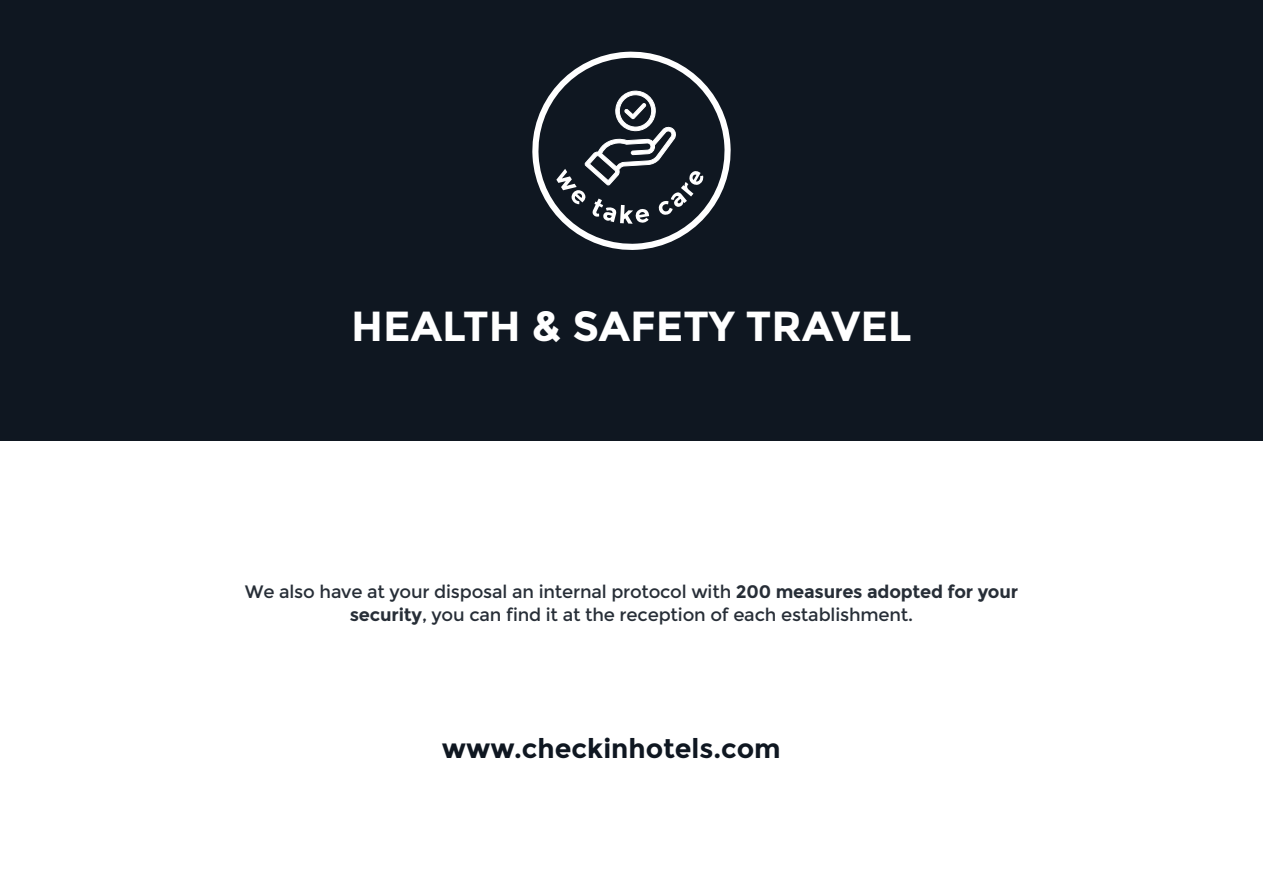
<style>
.page{position:relative;width:1263px;height:893px;background:#fff}
.page>*{position:absolute;margin:0;border:0;box-sizing:border-box;transform-origin:0 0}
.t1{font:700 42px "Montserrat";color:#fff}
.t2{font:700 27px "Montserrat";color:#0f1721}
.t3{font:18px "Montserrat";letter-spacing:-.01em;color:#272e37}
.s1{font-weight:700}
</style>
<div class="page">
<div style="left:0;top:1px;width:1263px;height:440px;background:#0f1721"></div>
<svg style="left:532px;top:51px;width:199px;height:199px"></svg>
<p class="t1" style="left:351px;top:301px;width:562px">HEALTH &amp; SAFETY TRAVEL</p>
<p class="t3" style="left:245px;top:581px;width:775px">We also have at your disposal an internal protocol with <span class="s1">200 measures adopted for your</span></p>
<p class="t3" style="left:350px;top:604px;width:565px"><span class="s1">security</span>, you can find it at the reception of each establishment.</p>
<p class="t2" style="left:442px;top:732px;width:341px">www.checkinhotels.com</p>
</div>
